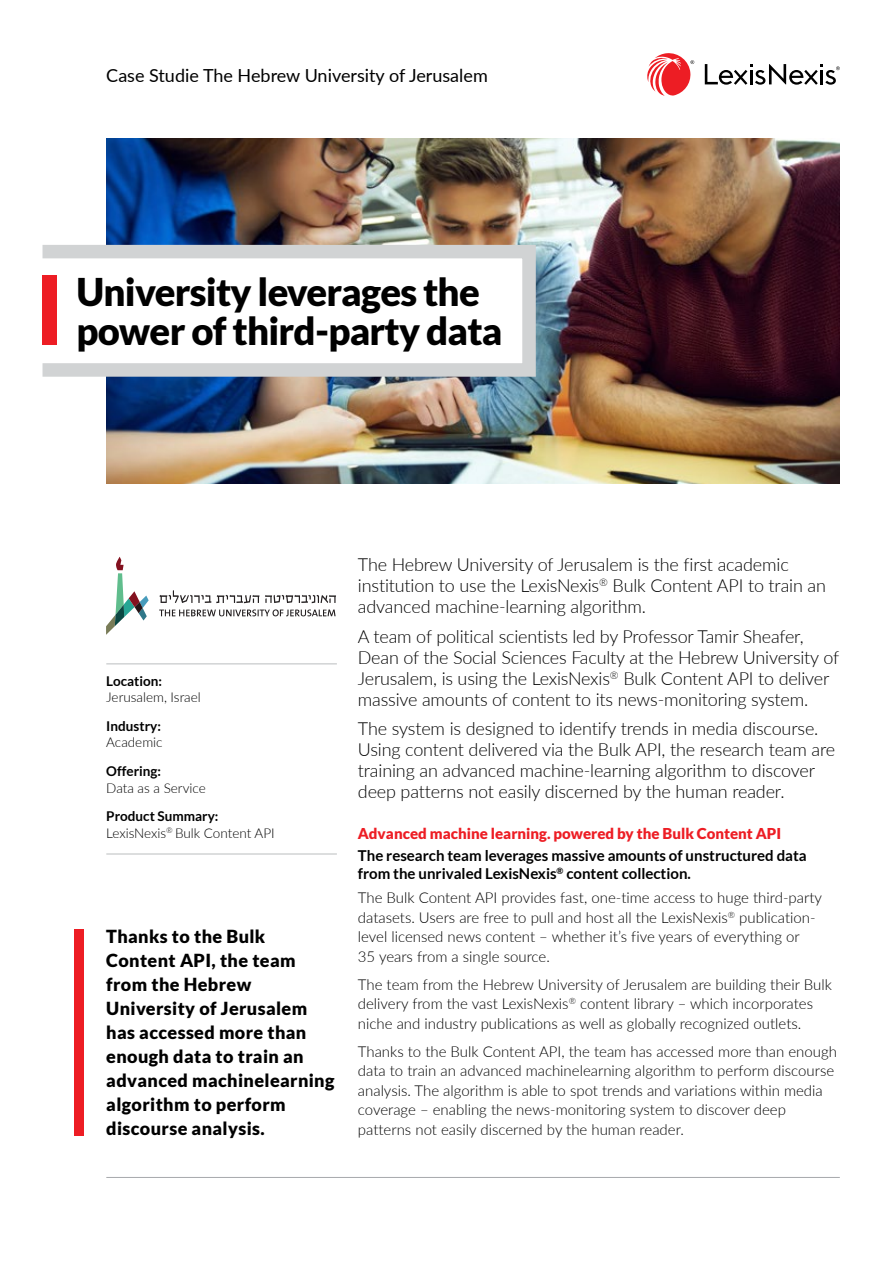
<style>
.page{position:relative;width:893px;height:1263px;background:#fff}
.page>*{position:absolute;margin:0;border:0;box-sizing:border-box;transform-origin:0 0}
.t1{font:900 38.25px/39px "Lato";letter-spacing:-.02em;color:#000}
.t2{font:300 18px/21px "Lato";letter-spacing:-.01em;color:#000}
.t3{font:900 18px/24px "Lato";letter-spacing:.02em;color:#000}
.t4{font:18px "Lato";color:#000}
.t5{font:300 15px/19.5px "Lato";color:#000}
.t6{font:700 15px/18px "Lato";color:#000}
.t7{font:900 15px "Lato";color:#ed1d24}
.t8{font:300 13.5px/16.5px "Lato";color:#000}
.t9{font:700 13.5px "Lato";color:#000}
.s1{font-weight:700}
</style>
<div class="page">
<svg style="left:705px;top:64px;width:135px;height:21px"></svg>
<svg style="left:647px;top:53px;width:47px;height:43px"></svg>
<hr style="left:106px;top:1177px;width:734px;height:1px;background:#a7a9ac">
<div style="left:74px;top:929px;width:10px;height:206px;background:#ed1d24"></div>
<img style="left:106px;top:138px;width:734px;height:345px">
<svg style="left:159px;top:590px;width:177px;height:13px"></svg>
<svg style="left:159px;top:609px;width:177px;height:7px"></svg>
<svg style="left:106px;top:557px;width:43px;height:78px"></svg>
<div style="left:43px;top:253px;width:484px;height:115px;background:#fff"></div>
<div style="left:43px;top:275px;width:14px;height:70px;background:#ed1d24"></div>
<div style="left:36px;top:245px;width:500px;height:132px;border:14px solid #d1d3d4"></div>
<hr style="left:106px;top:663px;width:231px;height:1px;background:#d1d3d4">
<hr style="left:106px;top:853px;width:231px;height:2px;background:#d1d3d4">
<p class="t4" style="left:106px;top:62px;width:383px">Case Studie The Hebrew University of Jerusalem</p>
<h1 class="t1" style="left:77px;top:272px;width:428px">University leverages the power of third-party data</h1>
<p class="t9" style="left:106px;top:673px;width:57px">Location:</p>
<p class="t8" style="left:106px;top:689px;width:96px">Jerusalem, Israel</p>
<p class="t9" style="left:106px;top:718px;width:56px">Industry:</p>
<p class="t8" style="left:106px;top:734px;width:58px">Academic</p>
<p class="t9" style="left:106px;top:763px;width:56px">Offering:</p>
<p class="t8" style="left:106px;top:779px;width:101px">Data as a Service</p>
<p class="t8" style="left:106px;top:808px;width:170px"><span class="s1">Product Summary:<br></span>LexisNexis<sup>®</sup> Bulk Content API</p>
<p class="t3" style="left:106px;top:924px;width:230px">Thanks to the Bulk<br>Content API, the team from the Hebrew<br>University of Jerusalem has accessed more than enough data to train an advanced machinelearning algorithm to perform discourse analysis.</p>
<p class="t2" style="left:358px;top:554px;width:470px">The Hebrew University of Jerusalem is the first academic institution to use the LexisNexis<sup>®</sup> Bulk Content API to train an advanced machine-learning algorithm.</p>
<p class="t2" style="left:358px;top:625px;width:483px">A team of political scientists led by Professor Tamir Sheafer, Dean of the Social Sciences Faculty at the Hebrew University of Jerusalem, is using the LexisNexis<sup>®</sup> Bulk Content API to deliver massive amounts of content to its news-monitoring system.</p>
<p class="t2" style="left:358px;top:718px;width:479px">The system is designed to identify trends in media discourse.<br>Using content delivered via the Bulk API, the research team are training an advanced machine-learning algorithm to discover deep patterns not easily discerned by the human reader.</p>
<p class="t7" style="left:358px;top:825px;width:425px">Advanced machine learning. powered by the Bulk Content API</p>
<p class="t6" style="left:358px;top:846px;width:450px">The research team leverages massive amounts of unstructured data from the unrivaled LexisNexis<sup>®</sup> content collection.</p>
<p class="t5" style="left:358px;top:887px;width:466px">The Bulk Content API provides fast, one-time access to huge third-party datasets. Users are free to pull and host all the LexisNexis<sup>®</sup> publication&shy;level licensed news content – whether it’s five years of everything or<br>35 years from a single source.</p>
<p class="t5" style="left:358px;top:974px;width:475px">The team from the Hebrew University of Jerusalem are building their Bulk delivery from the vast LexisNexis<sup>®</sup> content library – which incorporates niche and industry publications as well as globally recognized outlets.</p>
<p class="t5" style="left:358px;top:1041px;width:481px">Thanks to the Bulk Content API, the team has accessed more than enough data to train an advanced machinelearning algorithm to perform discourse analysis. The algorithm is able to spot trends and variations within media coverage – enabling the news-monitoring system to discover deep patterns not easily discerned by the human reader.</p>
</div>
